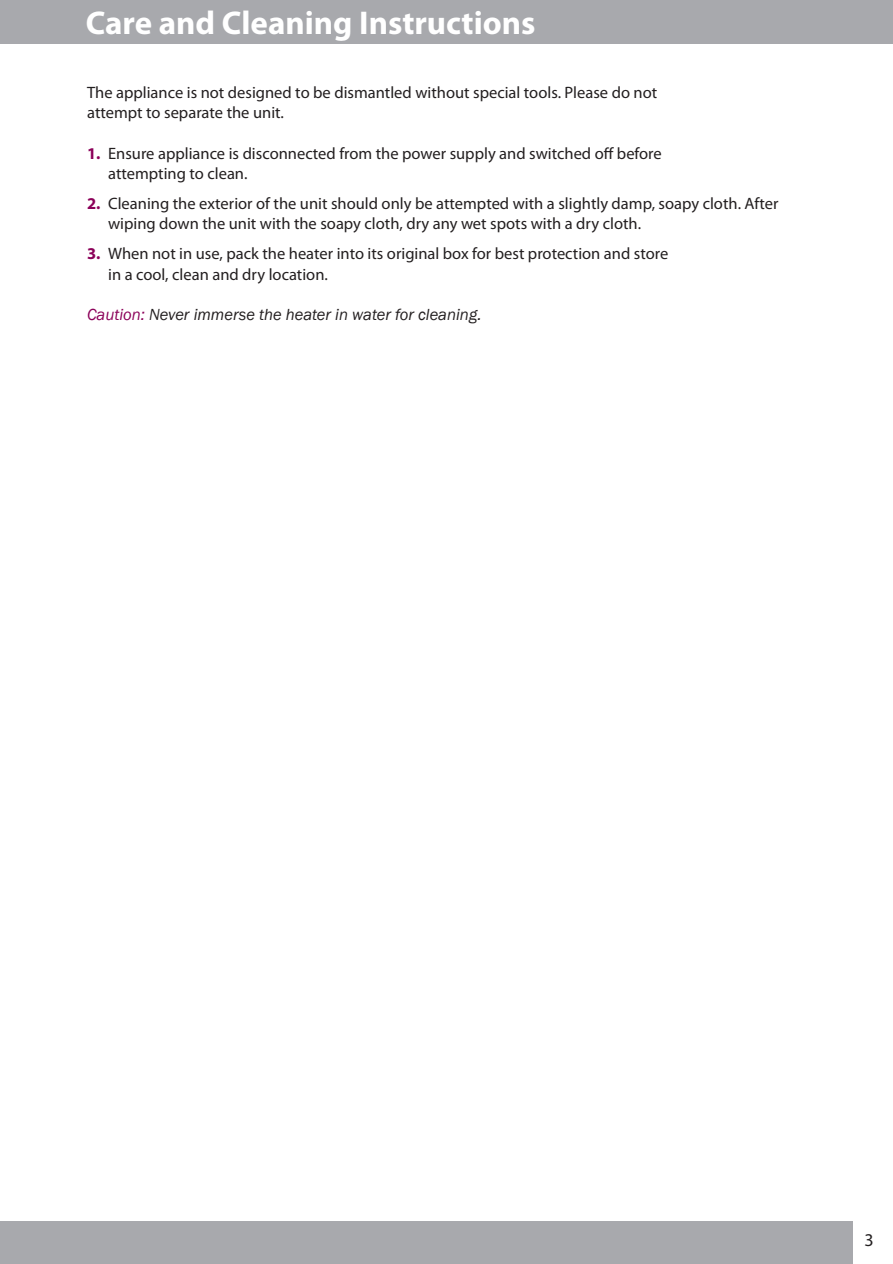
<style>
.page{position:relative;width:893px;height:1264px;background:#fff}
.page>*{position:absolute;margin:0;border:0;box-sizing:border-box;transform-origin:0 0}
.t1{font:700 33px "Myriad Pro";color:#fff}
.t2{font:18px "Myriad Pro";color:#231f20}
.t3{font:16.5px/20.2px "Myriad Pro";color:#231f20}
.t4{font:italic 16.5px "Franklin Gothic";color:#231f20}
.s1{font-weight:700;color:#8b0159}
.s2{color:#8b0159}
</style>
<div class="page">
<div style="left:0;top:0;width:892px;height:43px;background:#a8a9ad"></div>
<div style="left:0;top:1221px;width:852px;height:43px;background:#a8a9ad"></div>
<p class="t1" style="left:86px;top:1px;width:451px">Care and Cleaning Instructions</p>
<p class="t3" style="left:87px;top:82px;width:571px">The appliance is not designed to be dismantled without special tools. Please do not attempt to separate the unit.</p>
<p class="t3" style="left:108px;top:143px;width:555px;text-indent:-21px"><span class="s1">1.</span> Ensure appliance is disconnected from the power supply and switched off before attempting to clean.</p>
<p class="t3" style="left:108px;top:193px;width:672px;text-indent:-21px"><span class="s1">2.</span> Cleaning the exterior of the unit should only be attempted with a slightly damp, soapy cloth. After wiping down the unit with the soapy cloth, dry any wet spots with a dry cloth.</p>
<p class="t3" style="left:108px;top:243px;width:561px;text-indent:-21px"><span class="s1">3.</span> When not in use, pack the heater into its original box for best protection and store in a cool, clean and dry location.</p>
<p class="t4" style="left:87px;top:304px;width:396px"><span class="s2">Caution:</span> Never immerse the heater in water for cleaning.</p>
<p class="t2" style="left:864px;top:1228px;width:11px">3</p>
</div>
